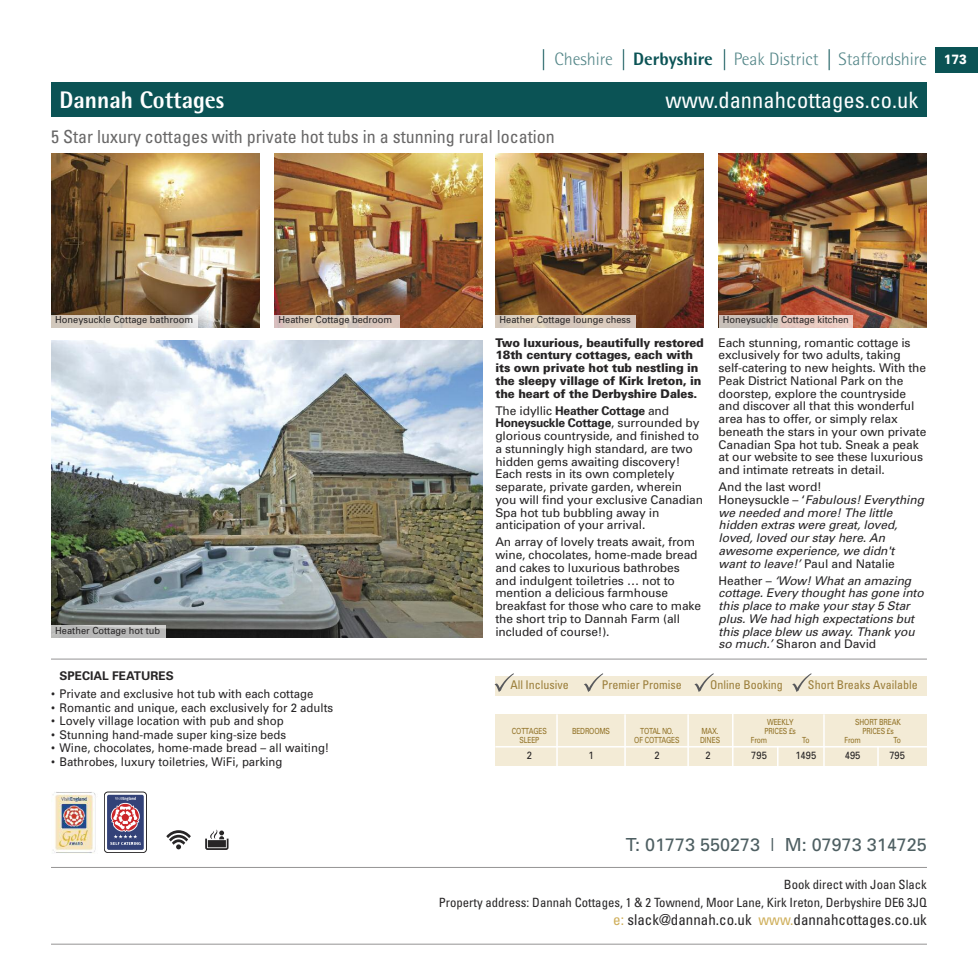
<style>
.page{position:relative;width:978px;height:978px;background:#fff}
.page>*{position:absolute;margin:0;border:0;box-sizing:border-box;transform-origin:0 0}
.t1{font:800 24px "Rotis Semi Sans";color:#fff;scale:.95 1}
.t2{font:condensed 22.5px "Univers";color:#fff}
.t3{font:condensed 18px "Univers";color:#686767}
.t4{font:300 18px "Rotis Semi Sans";color:#548688}
.t5{font:18px "Univers";color:#4e5f62}
.t6{font:condensed 15px "Univers";color:#272526}
.t7{font:condensed 12.75px/18px "Univers";color:#272526;text-align:right}
.t8{font:12px/12.8px "Univers";letter-spacing:-.01em;color:#272526}
.t9{font:italic 12px/12.8px "Univers";letter-spacing:-.01em;color:#272526}
.t10{font:12px "Univers";letter-spacing:-.01em;color:#272526;scale:.95 1}
.t11{font:900 12px/12.8px "Univers";letter-spacing:-.01em;color:#272526;scale:.95 1}
.t12{font:condensed 12px "Univers";color:#9b7e3a}
.t13{font:700 12px "Univers";color:#272526}
.t14{font:10.5px "Univers";color:#272526;scale:.9 1}
.t15{font:9.75px "Univers";color:#272526;scale:.95 1}
.t16{font:8.4px "Univers";letter-spacing:-.02em;color:#907024;scale:.8 1}
.s1{font-size:23.4px;color:#0b5355}
.s2{font-weight:800;color:#0b5355}
.s3{font-family:"Univers";font-weight:900;font-size:13.5px;color:#fff}
.s4{font-weight:700}
.s5{font-style:normal}
.s6{color:#cfaf5b}
</style>
<div class="page">
<div style="left:935px;top:47px;width:43px;height:25px;background:#0b5355"></div>
<div style="left:51px;top:83px;width:876px;height:34px;background:#0b5355"></div>
<hr style="left:51px;top:659px;width:876px;height:1px;background:#c0bfc0">
<hr style="left:51px;top:944px;width:876px;height:1px;background:#b7b6b6">
<hr style="left:51px;top:867px;width:876px;height:1px;background:#999898">
<div style="left:495px;top:714px;width:432px;height:51px;background:#f3ebd6"></div>
<hr style="left:556px;top:714px;width:2px;height:127px;background:#fff">
<hr style="left:624px;top:714px;width:2px;height:127px;background:#fff">
<hr style="left:687px;top:714px;width:2px;height:127px;background:#fff">
<hr style="left:495px;top:746px;width:432px;height:1px;background:#fff">
<hr style="left:732px;top:712px;width:1px;height:129px;background:#fff">
<hr style="left:823px;top:714px;width:2px;height:127px;background:#fff">
<hr style="left:777px;top:746px;width:2px;height:95px;background:#fff">
<hr style="left:877px;top:746px;width:2px;height:95px;background:#fff">
<svg style="left:166px;top:830px;width:25px;height:19px"></svg>
<svg style="left:205px;top:830px;width:24px;height:20px"></svg>
<svg style="left:104px;top:792px;width:43px;height:61px"></svg>
<div style="left:104px;top:792px;width:43px;height:61px;border:1px solid #272526;border-radius:4px"></div>
<div style="left:107px;top:795px;width:37px;height:55px;background:#334278;border-radius:2px"></div>
<svg style="left:110px;top:797px;width:31px;height:48px"></svg>
<img style="left:52px;top:792px;width:44px;height:61px">
<img style="left:51px;top:340px;width:432px;height:298px">
<div style="left:51px;top:625px;width:115px;height:13px;background:#fff;opacity:.7"></div>
<img style="left:51px;top:153px;width:208px;height:174px">
<div style="left:51px;top:315px;width:147px;height:12px;background:#fff;opacity:.7"></div>
<img style="left:719px;top:153px;width:208px;height:174px">
<div style="left:719px;top:315px;width:134px;height:12px;background:#fff;opacity:.7"></div>
<img style="left:495px;top:153px;width:209px;height:174px">
<div style="left:495px;top:315px;width:141px;height:12px;background:#fff;opacity:.7"></div>
<img style="left:274px;top:153px;width:209px;height:174px">
<div style="left:274px;top:315px;width:126px;height:12px;background:#fff;opacity:.7"></div>
<div style="left:495px;top:676px;width:432px;height:20px;background:#f3ebd6"></div>
<svg style="left:494px;top:673px;width:20px;height:19px"></svg>
<svg style="left:584px;top:673px;width:19px;height:19px"></svg>
<svg style="left:694px;top:673px;width:20px;height:19px"></svg>
<svg style="left:792px;top:673px;width:20px;height:19px"></svg>
<h3 class="t4" style="left:541px;top:53px;width:427px"><span class="s1">|</span> Cheshire <span class="s1">|</span> <span class="s2">Derbyshire</span> <span class="s1">|</span> Peak District <span class="s1">|</span> Staffordshire <span class="s3">173</span></h3>
<h1 class="t1" style="left:60px;top:91px;width:175px">Dannah Cottages</h1>
<h2 class="t2" style="left:666px;top:91px;width:254px">www.dannahcottages.co.uk</h2>
<h3 class="t3" style="left:51px;top:130px;width:505px">5 Star luxury cottages with private hot tubs in a stunning rural location</h3>
<p class="t15" style="left:55px;top:316px;width:147px">Honeysuckle Cottage bathroom</p>
<p class="t15" style="left:55px;top:627px;width:112px">Heather Cottage hot tub</p>
<p class="t15" style="left:279px;top:316px;width:121px">Heather Cottage bedroom</p>
<p class="t15" style="left:500px;top:316px;width:140px">Heather Cottage lounge chess</p>
<p class="t11" style="left:495px;top:337px;width:221px">Two luxurious, beautifully restored 18th century cottages, each with its own private hot tub nestling in the sleepy village of Kirk Ireton, in the heart of the Derbyshire Dales.</p>
<p class="t8" style="left:495px;top:405px;width:209px">The idyllic <span class="s4">Heather Cottage</span> and <span class="s4">Honeysuckle Cottage</span>, surrounded by glorious countryside, and finished to a stunningly high standard, are two hidden gems awaiting discovery!<br>Each rests in its own completely separate, private garden, wherein you will find your exclusive Canadian Spa hot tub bubbling away in anticipation of your arrival.</p>
<p class="t8" style="left:495px;top:537px;width:207px">An array of lovely treats await, from wine, chocolates, home-made bread and cakes to luxurious bathrobes and indulgent toiletries … not to mention a delicious farmhouse breakfast for those who care to make the short trip to Dannah Farm (all included of course!).</p>
<p class="t15" style="left:723px;top:316px;width:134px">Honeysuckle Cottage kitchen</p>
<p class="t8" style="left:719px;top:337px;width:209px">Each stunning, romantic cottage is exclusively for two adults, taking self-catering to new heights. With the Peak District National Park on the doorstep, explore the countryside and discover all that this wonderful area has to offer, or simply relax beneath the stars in your own private Canadian Spa hot tub. Sneak a peak at our website to see these luxurious and intimate retreats in detail.</p>
<p class="t9" style="left:719px;top:482px;width:207px"><span class="s5">And the last word!<br>Honeysuckle – ‘</span>Fabulous! Everything we needed and more! The little hidden extras were great, loved, loved, loved our stay here. An awesome experience, we didn't want to leave!’ <span class="s5">Paul and Natalie</span></p>
<p class="t9" style="left:719px;top:575px;width:207px"><span class="s5">Heather –</span> ‘Wow! What an amazing cottage. Every thought has gone into this place to make your stay 5 Star plus. We had high expectations but this place blew us away. Thank you so much.’ <span class="s5">Sharon and David</span></p>
<p class="t13" style="left:60px;top:672px;width:116px">SPECIAL FEATURES</p>
<p class="t10" style="left:51px;top:690px;width:278px">• Private and exclusive hot tub with each cottage</p>
<p class="t10" style="left:51px;top:703px;width:299px">• Romantic and unique, each exclusively for 2 adults</p>
<p class="t10" style="left:51px;top:717px;width:247px">• Lovely village location with pub and shop</p>
<p class="t10" style="left:51px;top:730px;width:249px">• Stunning hand-made super king-size beds</p>
<p class="t10" style="left:51px;top:744px;width:295px">• Wine, chocolates, home-made bread – all waiting!</p>
<p class="t10" style="left:51px;top:757px;width:245px">• Bathrobes, luxury toiletries, WiFi, parking</p>
<p class="t12" style="left:510px;top:680px;width:60px">All Inclusive</p>
<p class="t12" style="left:602px;top:680px;width:81px">Premier Promise</p>
<p class="t12" style="left:710px;top:680px;width:74px">Online Booking</p>
<p class="t12" style="left:808px;top:680px;width:111px">Short Breaks Available</p>
<p class="t16" style="left:767px;top:719px;width:35px">WEEKLY</p>
<p class="t16" style="left:855px;top:719px;width:59px">SHORT BREAK</p>
<p class="t16" style="left:512px;top:728px;width:45px">COTTAGES</p>
<p class="t16" style="left:572px;top:728px;width:49px">BEDROOMS</p>
<p class="t16" style="left:640px;top:728px;width:43px">TOTAL NO.</p>
<p class="t16" style="left:701px;top:728px;width:23px">MAX.</p>
<p class="t16" style="left:765px;top:728px;width:41px">PRICES £s</p>
<p class="t16" style="left:862px;top:728px;width:41px">PRICES £s</p>
<p class="t16" style="left:519px;top:737px;width:26px">SLEEP</p>
<p class="t16" style="left:634px;top:737px;width:58px">OF COTTAGES</p>
<p class="t16" style="left:700px;top:737px;width:26px">DINES</p>
<p class="t16" style="left:751px;top:737px;width:22px">From</p>
<p class="t16" style="left:802px;top:737px;width:11px">To</p>
<p class="t16" style="left:844px;top:737px;width:22px">From</p>
<p class="t16" style="left:894px;top:737px;width:11px">To</p>
<p class="t14" style="left:527px;top:752px;width:7px">2</p>
<p class="t14" style="left:588px;top:752px;width:7px">1</p>
<p class="t14" style="left:654px;top:752px;width:7px">2</p>
<p class="t14" style="left:705px;top:752px;width:7px">2</p>
<p class="t14" style="left:751px;top:752px;width:19px">795</p>
<p class="t14" style="left:795px;top:752px;width:25px">1495</p>
<p class="t14" style="left:845px;top:752px;width:19px">495</p>
<p class="t14" style="left:889px;top:752px;width:19px">795</p>
<h3 class="t5" style="left:626px;top:838px;width:303px">T: 01773 550273 | M: 07973 314725</h3>
<p class="t7" style="left:439px;top:877px;width:490px">Book direct with Joan Slack<br>Property address: Dannah Cottages, 1 &amp; 2 Townend, Moor Lane, Kirk Ireton, Derbyshire DE6 3JQ</p>
<p class="t6" style="left:613px;top:915px;width:315px"><span class="s6">e:</span> slack@dannah.co.uk <span class="s6">www.</span>dannahcottages.co.uk</p>
</div>
